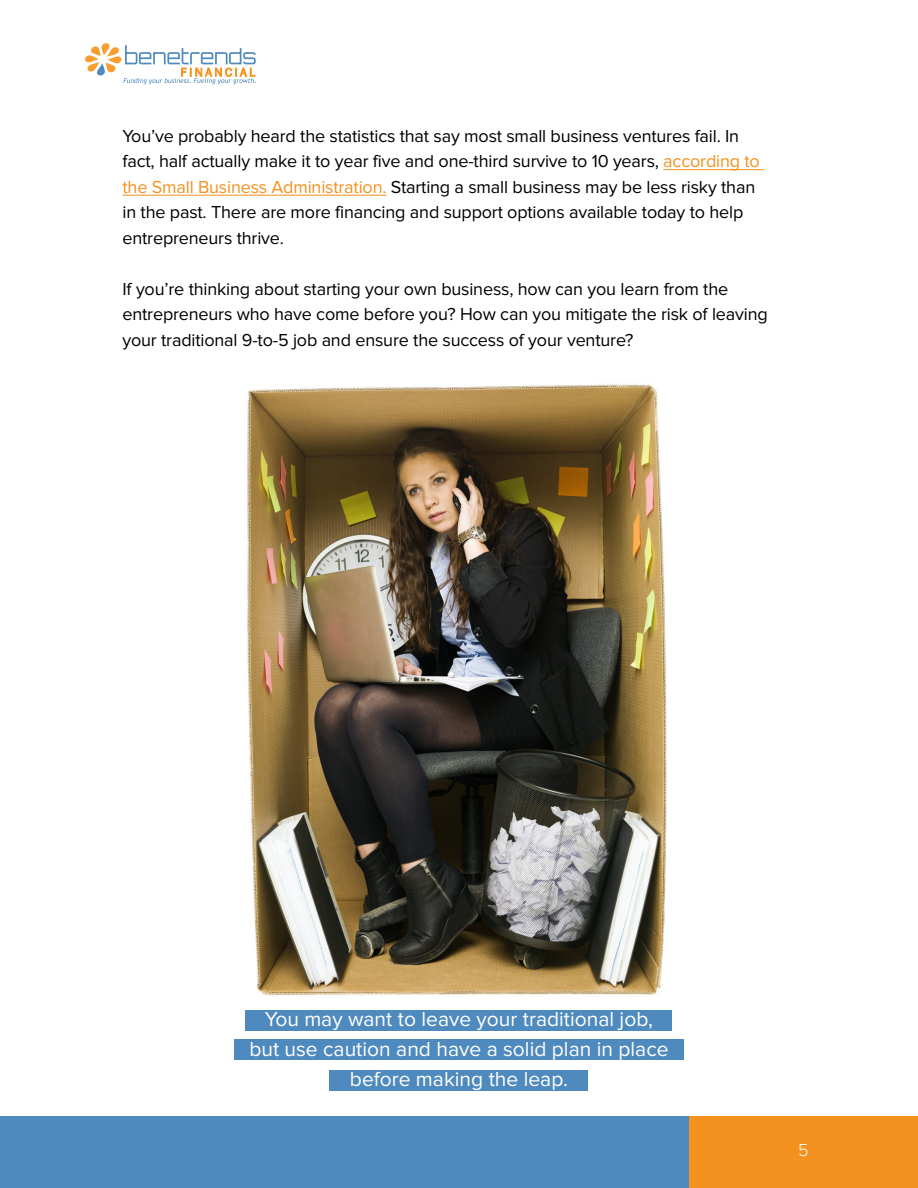
<style>
.page{position:relative;width:918px;height:1188px;background:#fff}
.page>*{position:absolute;margin:0;border:0;box-sizing:border-box;transform-origin:0 0}
.t1{font:21px/30px "Proxima Nova";color:#fff;text-align:center}
.t2{font:18px/25.5px "Proxima Nova";letter-spacing:-.01em;color:#000}
.t3{font:300 18px "Proxima Nova";color:#fff}
.s1{color:#f4911f}
</style>
<div class="page">
<hr style="left:663px;top:169px;width:101px;height:1px;background:#f4911f">
<hr style="left:122px;top:195px;width:264px;height:1px;background:#f4911f">
<img style="left:245px;top:384px;width:427px;height:637px">
<div style="left:246px;top:1011px;width:426px;height:20px;background:#4f8abe"></div>
<div style="left:234px;top:1039px;width:450px;height:20px;background:#4f8abe"></div>
<div style="left:329px;top:1070px;width:258px;height:21px;background:#4f8abe"></div>
<svg style="left:85px;top:43px;width:171px;height:41px"></svg>
<div style="left:688px;top:1116px;width:230px;height:72px;background:#f4911f"></div>
<div style="left:0;top:1116px;width:688px;height:72px;background:#4f8abe"></div>
<p class="t2" style="left:122px;top:123px;width:639px">You’ve probably heard the statistics that say most small business ventures fail. In fact, half actually make it to year five and one-third survive to 10 years, <span class="s1">according to the Small Business Administration.</span> Starting a small business may be less risky than in the past. There are more financing and support options available today to help entrepreneurs thrive.</p>
<p class="t2" style="left:122px;top:276px;width:647px">If you’re thinking about starting your own business, how can you learn from the entrepreneurs who have come before you? How can you mitigate the risk of leaving your traditional 9-to-5 job and ensure the success of your venture?</p>
<p class="t1" style="left:249px;top:1004px;width:421px">You may want to leave your traditional job, but use caution and have a solid plan in place before making the leap.</p>
<p class="t3" style="left:798px;top:1140px;width:12px">5</p>
</div>
